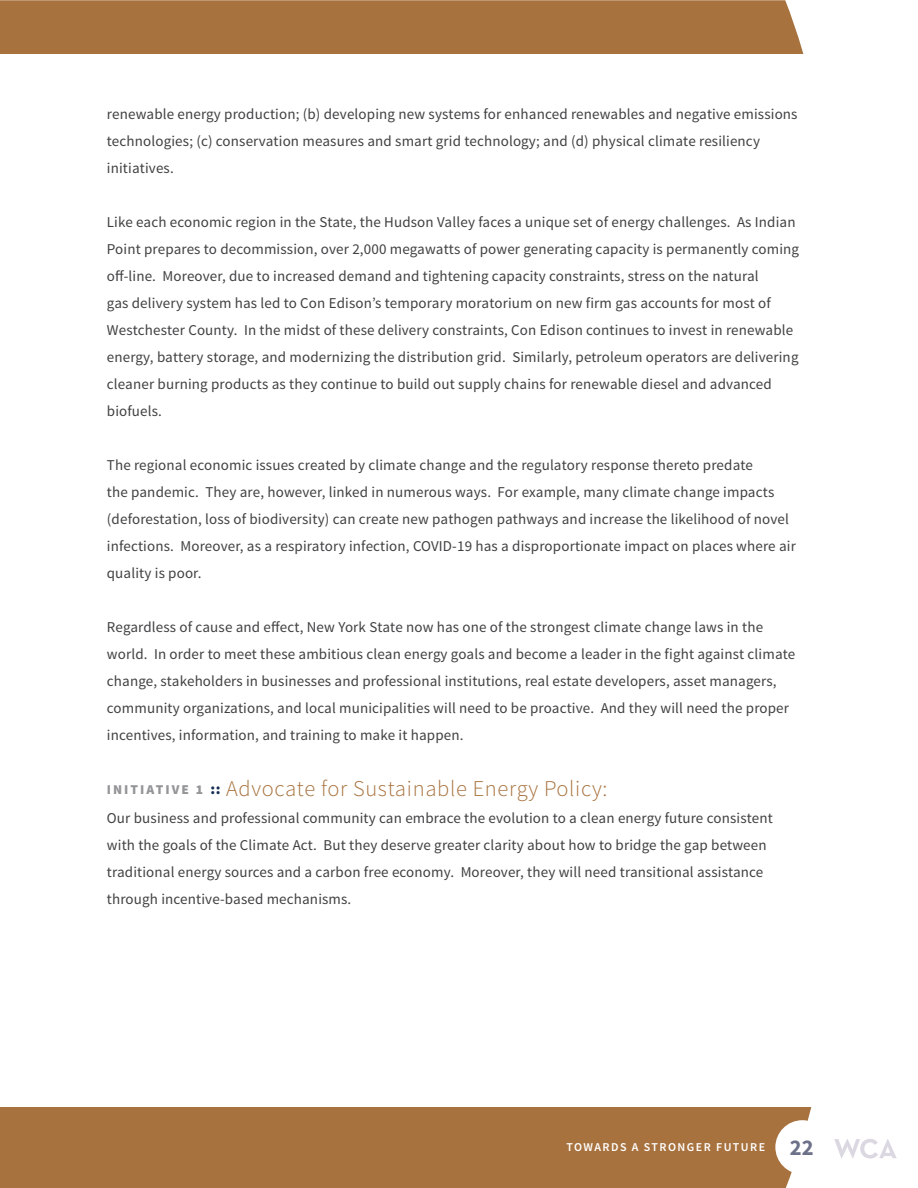
<style>
.page{position:relative;width:918px;height:1188px;background:#fff}
.page>*{position:absolute;margin:0;border:0;box-sizing:border-box;transform-origin:0 0}
.t1{font:300 22.5px "Source Sans Pro";letter-spacing:.03em;color:#a8723e}
.t2{font:15px/27px "Source Sans Pro";letter-spacing:.01em;color:#414042}
.t3{font:600 12px "Source Sans Pro";letter-spacing:.12em;color:#fff}
.s1{font-weight:900;font-size:13.5px;color:#939598}
.s2{font-weight:900;font-size:15px;color:#142d52}
.s3{font-weight:700;font-size:22.5px;color:#6d7189}
</style>
<div class="page">
<div style="left:0;top:0;width:812px;height:1188px;background:#a8723e"></div>
<div style="left:0;top:54px;width:918px;height:1053px;background:#fff"></div>
<div style="left:775px;top:1120px;width:54px;height:54px;background:#fff;border-radius:50%"></div>
<svg style="left:834px;top:1139px;width:63px;height:20px"></svg>
<p class="t2" style="left:107px;top:101px;width:692px">renewable energy production; (b) developing new systems for enhanced renewables and negative emissions technologies; (c) conservation measures and smart grid technology; and (d) physical climate resiliency initiatives.</p>
<p class="t2" style="left:107px;top:209px;width:694px">Like each economic region in the State, the Hudson Valley faces a unique set of energy challenges. As Indian Point prepares to decommission, over 2,000 megawatts of power generating capacity is permanently coming off-line. Moreover, due to increased demand and tightening capacity constraints, stress on the natural<br>gas delivery system has led to Con Edison’s temporary moratorium on new firm gas accounts for most of Westchester County. In the midst of these delivery constraints, Con Edison continues to invest in renewable energy, battery storage, and modernizing the distribution grid. Similarly, petroleum operators are delivering cleaner burning products as they continue to build out supply chains for renewable diesel and advanced biofuels.</p>
<p class="t2" style="left:107px;top:452px;width:691px">The regional economic issues created by climate change and the regulatory response thereto predate<br>the pandemic. They are, however, linked in numerous ways. For example, many climate change impacts (deforestation, loss of biodiversity) can create new pathogen pathways and increase the likelihood of novel infections. Moreover, as a respiratory infection, COVID-19 has a disproportionate impact on places where air quality is poor.</p>
<p class="t2" style="left:107px;top:614px;width:690px">Regardless of cause and effect, New York State now has one of the strongest climate change laws in the world. In order to meet these ambitious clean energy goals and become a leader in the fight against climate change, stakeholders in businesses and professional institutions, real estate developers, asset managers, community organizations, and local municipalities will need to be proactive. And they will need the proper incentives, information, and training to make it happen.</p>
<h1 class="t1" style="left:107px;top:775px;width:502px"><span class="s1">INITIATIVE 1</span> <span class="s2">::</span> Advocate for Sustainable Energy Policy:</h1>
<p class="t2" style="left:107px;top:805px;width:667px">Our business and professional community can embrace the evolution to a clean energy future consistent with the goals of the Climate Act. But they deserve greater clarity about how to bridge the gap between traditional energy sources and a carbon free economy. Moreover, they will need transitional assistance through incentive-based mechanisms.</p>
<p class="t3" style="left:566px;top:1139px;width:249px">TOWARDS A STRONGER FUTURE <span class="s3">22</span></p>
</div>
